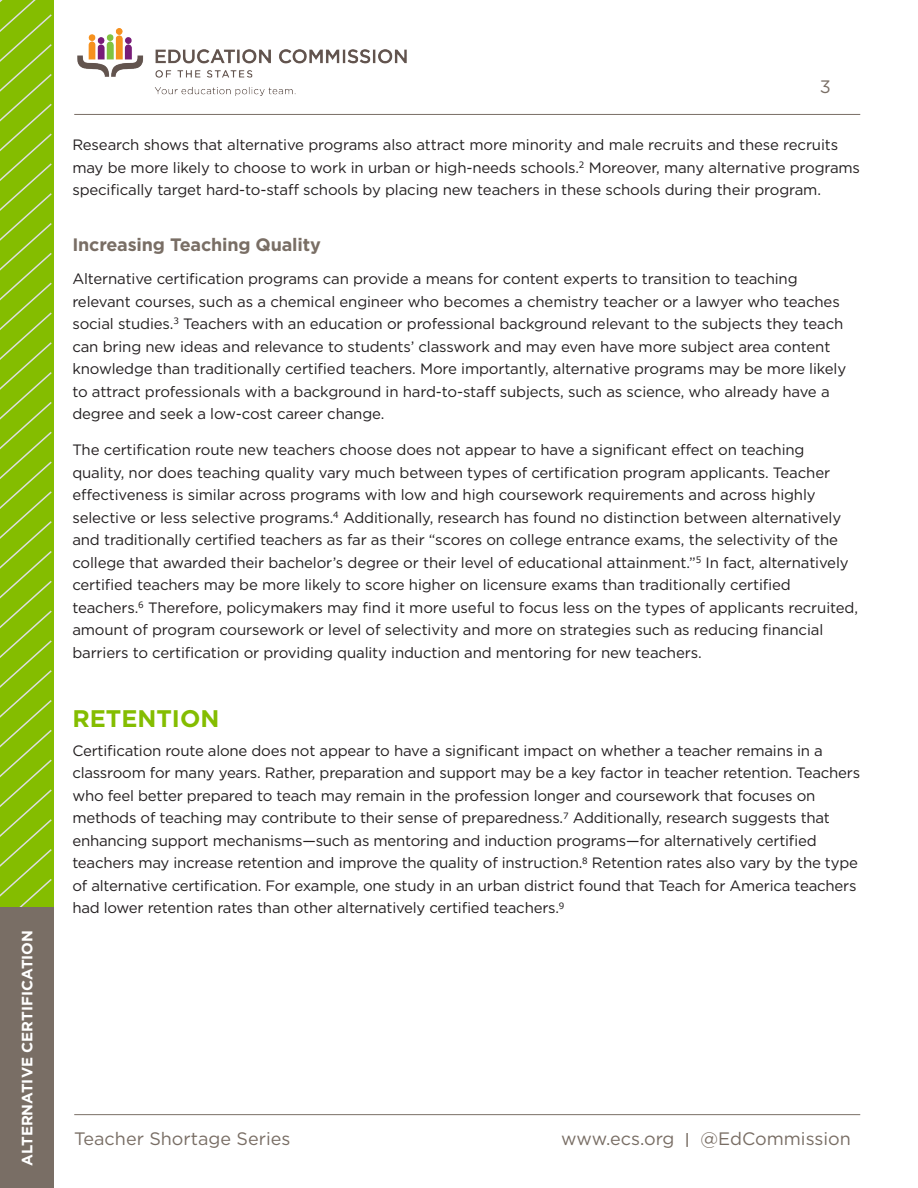
<style>
.page{position:relative;width:918px;height:1188px;background:#fff}
.page>*{position:absolute;margin:0;border:0;box-sizing:border-box;transform-origin:0 0}
.HED-green{font:700 24px "Gotham";color:#84bd00}
.t1{font:18px "Gotham";color:#796e65}
.Gray_SubHED{font:700 18px "Gotham";letter-spacing:-.01em;color:#796e65}
.BODY_10_15{font:15px/22.5px "Gotham";letter-spacing:-.01em;color:#231f20}
.t2{font:700 15px "Gotham";color:#fff}
.s1{font-weight:500;font-size:15px}
</style>
<div class="page">
<hr style="left:74px;top:1114px;width:786px;height:1px;background:#796e65">
<hr style="left:74px;top:114px;width:786px;height:1px;background:#796e65">
<img style="left:77px;top:29px;width:330px;height:67px">
<svg style="left:0;top:0;width:53px;height:908px;background:#89be0e"></svg>
<div style="left:0;top:908px;width:53px;height:280px;background:#796e65"></div>
<p class="t2" style="left:17px;top:1166px;width:237px;rotate:-90deg">ALTERNATIVE CERTIFICATION</p>
<p class="t1" style="left:820px;top:75px;width:13px">3</p>
<p class="BODY_10_15" style="left:72px;top:133px;width:789px">Research shows that alternative programs also attract more minority and male recruits and these recruits may be more likely to choose to work in urban or high-needs schools.<sup>2</sup> Moreover, many alternative programs specifically target hard-to-staff schools by placing new teachers in these schools during their program.</p>
<p class="Gray_SubHED" style="left:72px;top:233px;width:250px">Increasing Teaching Quality</p>
<p class="BODY_10_15" style="left:72px;top:267px;width:775px">Alternative certification programs can provide a means for content experts to transition to teaching relevant courses, such as a chemical engineer who becomes a chemistry teacher or a lawyer who teaches social studies.<sup>3</sup> Teachers with an education or professional background relevant to the subjects they teach can bring new ideas and relevance to students’ classwork and may even have more subject area content knowledge than traditionally certified teachers. More importantly, alternative programs may be more likely to attract professionals with a background in hard-to-staff subjects, such as science, who already have a degree and seek a low-cost career change.</p>
<p class="BODY_10_15" style="left:72px;top:438px;width:787px">The certification route new teachers choose does not appear to have a significant effect on teaching quality, nor does teaching quality vary much between types of certification program applicants. Teacher effectiveness is similar across programs with low and high coursework requirements and across highly selective or less selective programs.<sup>4</sup> Additionally, research has found no distinction between alternatively and traditionally certified teachers as far as their “scores on college entrance exams, the selectivity of the college that awarded their bachelor’s degree or their level of educational attainment.”<sup>5</sup> In fact, alternatively certified teachers may be more likely to score higher on licensure exams than traditionally certified teachers.<sup>6</sup> Therefore, policymakers may find it more useful to focus less on the types of applicants recruited, amount of program coursework or level of selectivity and more on strategies such as reducing financial barriers to certification or providing quality induction and mentoring for new teachers.</p>
<p class="HED-green" style="left:72px;top:702px;width:149px">RETENTION</p>
<p class="BODY_10_15" style="left:72px;top:739px;width:789px">Certification route alone does not appear to have a significant impact on whether a teacher remains in a classroom for many years. Rather, preparation and support may be a key factor in teacher retention. Teachers who feel better prepared to teach may remain in the profession longer and coursework that focuses on methods of teaching may contribute to their sense of preparedness.<sup>7</sup> Additionally, research suggests that enhancing support mechanisms—such as mentoring and induction programs—for alternatively certified teachers may increase retention and improve the quality of instruction.<sup>8</sup> Retention rates also vary by the type of alternative certification. For example, one study in an urban district found that Teach for America teachers had lower retention rates than other alternatively certified teachers.<sup>9</sup></p>
<p class="t1" style="left:74px;top:1127px;width:218px">Teacher Shortage Series</p>
<p class="t1" style="left:561px;top:1127px;width:291px">www.ecs.org <span class="s1">|</span> @EdCommission</p>
</div>
